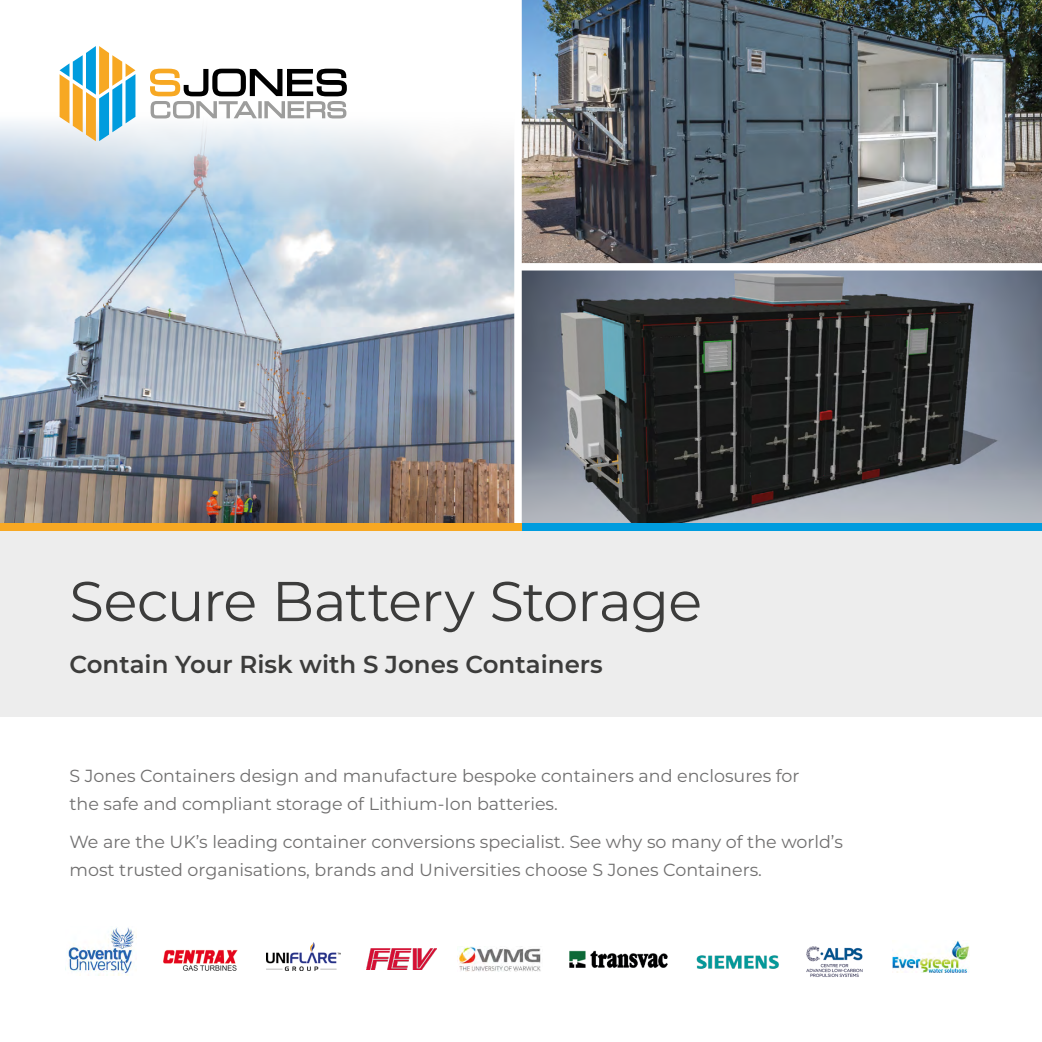
<style>
.page{position:relative;width:1042px;height:1042px;background:#fff}
.page>*{position:absolute;margin:0;border:0;box-sizing:border-box;transform-origin:0 0}
.t1{font:56px "Montserrat";letter-spacing:-.02em;color:#3c3c3b}
.t2{font:600 24.5px "Montserrat";color:#3c3c3b}
.t3{font:17.5px/28px "Montserrat";color:#706f6f}
</style>
<div class="page">
<img style="left:0;top:112px;width:514px;height:411px">
<img style="left:521px;top:0;width:521px;height:523px">
<svg style="left:60px;top:46px;width:75px;height:95px"></svg>
<svg style="left:150px;top:69px;width:197px;height:49px"></svg>
<div style="left:0;top:531px;width:1042px;height:185px;background:#ededed"></div>
<img style="left:892px;top:940px;width:78px;height:32px">
<img style="left:569px;top:950px;width:99px;height:18px">
<img style="left:266px;top:942px;width:74px;height:28px">
<img style="left:164px;top:950px;width:74px;height:21px">
<img style="left:457px;top:947px;width:84px;height:24px">
<img style="left:806px;top:946px;width:57px;height:31px">
<img style="left:696px;top:955px;width:83px;height:14px">
<img style="left:367px;top:948px;width:69px;height:21px">
<div style="left:520px;top:263px;width:522px;height:7px;background:#fff"></div>
<div style="left:9px;top:523px;width:1033px;height:8px;background:#009cde"></div>
<div style="left:0;top:523px;width:521px;height:8px;background:#f7a823"></div>
<img style="left:65px;top:927px;width:72px;height:48px">
<h1 class="t1" style="left:69px;top:563px;width:634px">Secure Battery Storage</h1>
<h2 class="t2" style="left:69px;top:647px;width:535px">Contain Your Risk with S Jones Containers</h2>
<p class="t3" style="left:69px;top:761px;width:732px">S Jones Containers design and manufacture bespoke containers and enclosures for the safe and compliant storage of Lithium-Ion batteries.</p>
<p class="t3" style="left:69px;top:827px;width:775px">We are the UK’s leading container conversions specialist. See why so many of the world’s most trusted organisations, brands and Universities choose S Jones Containers.</p>
</div>
